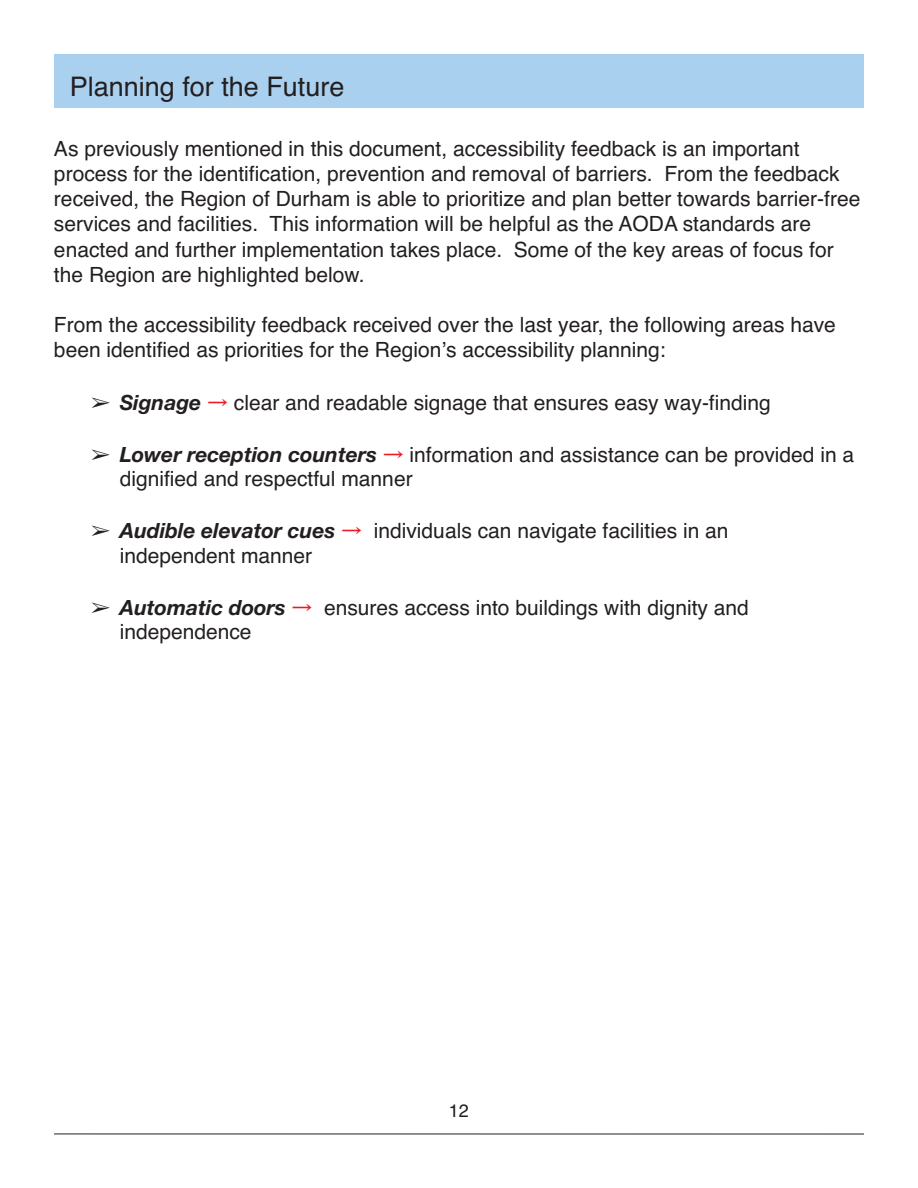
<style>
.page{position:relative;width:918px;height:1188px;background:#fff}
.page>*{position:absolute;margin:0;border:0;box-sizing:border-box;transform-origin:0 0}
.t1{font:27px "Helvetica";color:#231f20}
.t2{font:21px/25.2px "Helvetica";color:#231f20}
.t3{font:18px "Helvetica";color:#231f20}
.s1{font-family:"Helvetica Neue";font-weight:700;font-style:italic}
.s2{font-family:"MS Gothic";color:#ed1c24}
</style>
<div class="page">
<div style="left:54px;top:54px;width:810px;height:54px;background:#aad0ef"></div>
<hr style="left:54px;top:1134px;width:810px;height:1px;background:#231f20">
<p class="t1" style="left:70px;top:77px;width:276px">Planning for the Future</p>
<p class="t2" style="left:54px;top:138px;width:808px">As previously mentioned in this document, accessibility feedback is an important process for the identification, prevention and removal of barriers. From the feedback received, the Region of Durham is able to prioritize and plan better towards barrier-free services and facilities. This information will be helpful as the AODA standards are enacted and further implementation takes place. Some of the key areas of focus for the Region are highlighted below.</p>
<p class="t2" style="left:54px;top:314px;width:784px">From the accessibility feedback received over the last year, the following areas have been identified as priorities for the Regionʼs accessibility planning:</p>
<p class="t2" style="left:91px;top:392px;width:681px">➢ <span class="s1">Signage</span> <span class="s2">→</span> clear and readable signage that ensures easy way-finding</p>
<p class="t2" style="left:120px;top:444px;width:736px;line-height:24.2px;text-indent:-29px">➢ <span class="s1">Lower reception counters</span> <span class="s2">→</span> information and assistance can be provided in a dignified and respectful manner</p>
<p class="t2" style="left:120px;top:521px;width:610px;line-height:24.2px;text-indent:-29px">➢ <span class="s1">Audible elevator cues</span> <span class="s2">→</span> individuals can navigate facilities in an independent manner</p>
<p class="t2" style="left:120px;top:598px;width:631px;line-height:24.2px;text-indent:-29px">➢ <span class="s1">Automatic doors</span> <span class="s2">→</span> ensures access into buildings with dignity and independence</p>
<p class="t3" style="left:449px;top:1104px;width:22px">12</p>
</div>
